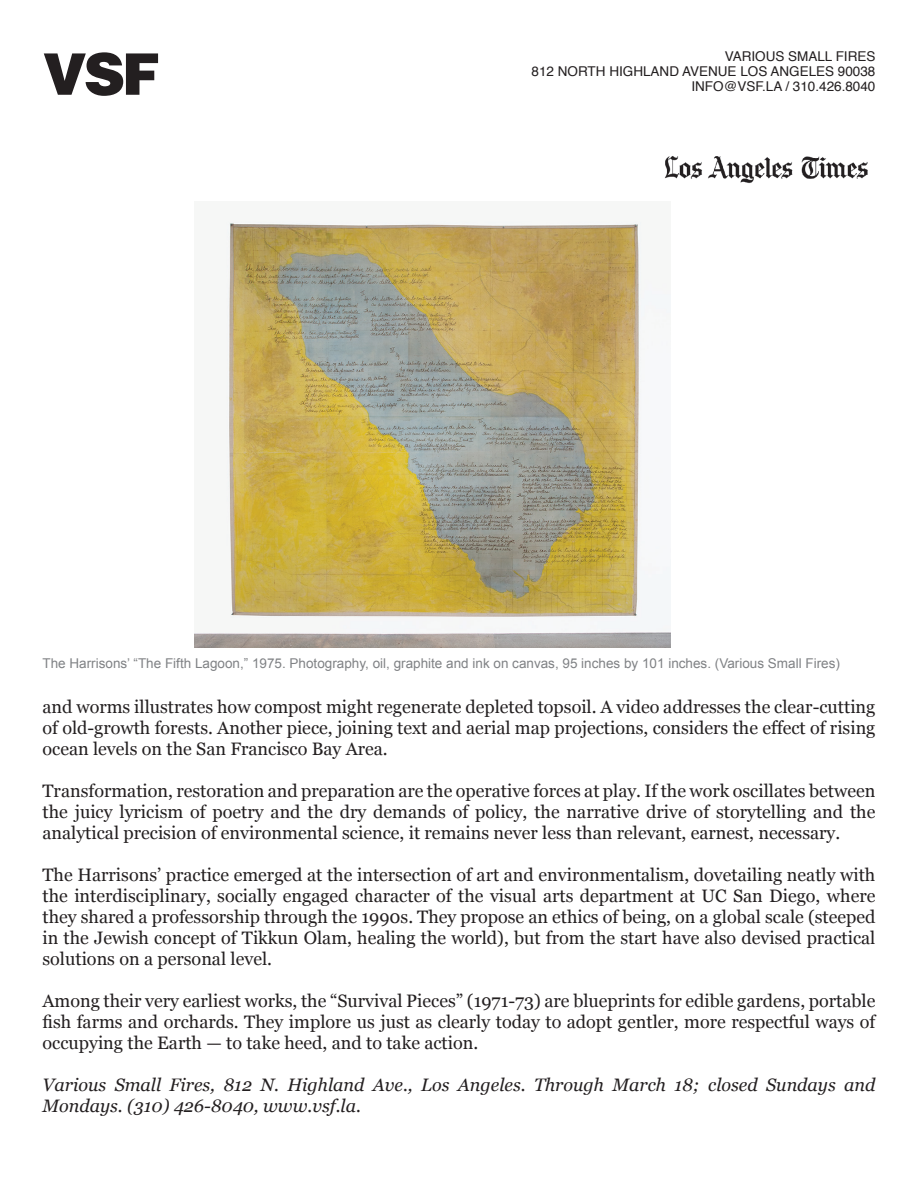
<style>
.page{position:relative;width:918px;height:1188px;background:#fff}
.page>*{position:absolute;margin:0;border:0;box-sizing:border-box;transform-origin:0 0}
.t1{font:900 57.3px "Helvetica LT Std";color:#231f20}
.t2{font:18px/21px "Georgia";color:#231f20;text-align:justify}
.t3{font:italic 18px/21px "Georgia";color:#231f20}
.t4{font:13.5px "Arial";color:#808285}
.t5{font:13.5px/15px "Helvetica";color:#231f20;text-align:right}
</style>
<div class="page">
<img style="left:194px;top:221px;width:477px;height:427px">
<img style="left:664px;top:156px;width:204px;height:27px">
<h1 class="t1" style="left:43px;top:37px;width:119px">VSF</h1>
<p class="t5" style="left:532px;top:49px;width:345px">VARIOUS SMALL FIRES<br>812 NORTH HIGHLAND AVENUE LOS ANGELES 90038<br>INFO@VSF.LA / 310.426.8040</p>
<p class="t4" style="left:43px;top:655px;width:799px">The Harrisons’ “The Fifth Lagoon,” 1975. Photography, oil, graphite and ink on canvas, 95 inches by 101 inches. (Various Small Fires)</p>
<p class="t2" style="left:43px;top:696px;width:834px">and worms illustrates how compost might regenerate depleted topsoil. A video addresses the clear-cutting of old-growth forests. Another piece, joining text and aerial map projections, considers the effect of rising ocean levels on the San Francisco Bay Area.</p>
<p class="t2" style="left:43px;top:780px;width:834px">Transformation, restoration and preparation are the operative forces at play. If the work oscillates between the juicy lyricism of poetry and the dry demands of policy, the narrative drive of storytelling and the analytical precision of environmental science, it remains never less than relevant, earnest, necessary.</p>
<p class="t2" style="left:43px;top:864px;width:834px">The Harrisons’ practice emerged at the intersection of art and environmentalism, dovetailing neatly with the interdisciplinary, socially engaged character of the visual arts department at UC San Diego, where they shared a professorship through the 1990s. They propose an ethics of being, on a global scale (steeped in the Jewish concept of Tikkun Olam, healing the world), but from the start have also devised practical solutions on a personal level.</p>
<p class="t2" style="left:43px;top:990px;width:834px">Among their very earliest works, the “Survival Pieces” (1971-73) are blueprints for edible gardens, portable fish farms and orchards. They implore us just as clearly today to adopt gentler, more respectful ways of occupying the Earth — to take heed, and to take action.</p>
<p class="t3" style="left:43px;top:1074px;width:834px">Various Small Fires, 812 N. Highland Ave., Los Angeles. Through March 18; closed Sundays and<br>Mondays. (310) 426-8040, www.vsf.la.</p>
</div>
